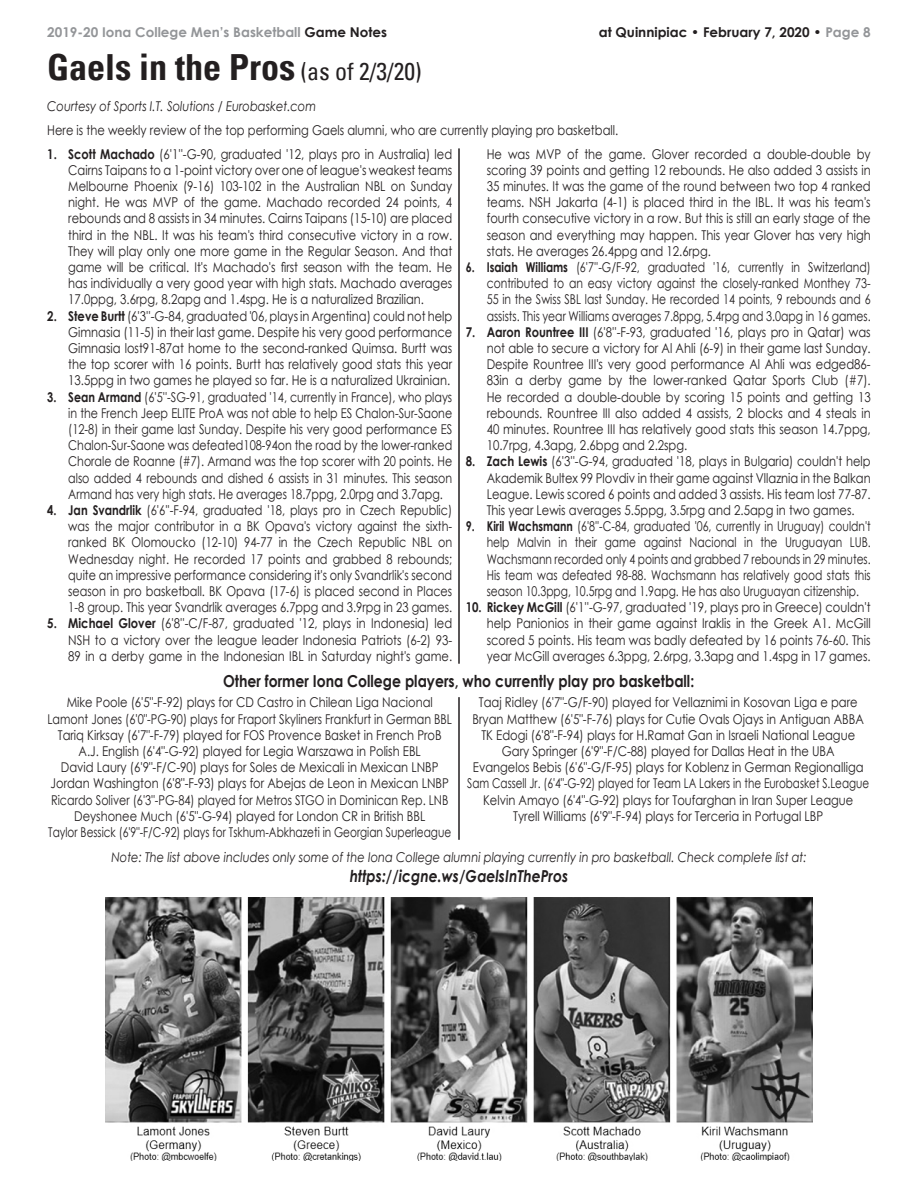
<style>
.page{position:relative;width:918px;height:1188px;background:#fff}
.page>*{position:absolute;margin:0;border:0;box-sizing:border-box;transform-origin:0 0}
.t1{font:700 condensed 36px "Univers";color:#231f20}
.t2{font:700 16.5px "Century Gothic";color:#231f20;scale:.85 1}
.t3{font:italic 700 16.5px "Century Gothic";color:#231f20;scale:.85 1}
.t4{font:13.5px/16.2px "Century Gothic";color:#231f20;text-align:justify;scale:.85 1}
.t5{font:13.5px/16.2px "Century Gothic";color:#231f20;text-align:justify;scale:.82 1}
.t6{font:13.5px/16.2px "Century Gothic";color:#231f20;text-align:justify;scale:.83 1}
.t7{font:13.5px/16.2px "Century Gothic";color:#231f20;text-align:justify;scale:.79 1}
.t8{font:13.5px/16.2px "Century Gothic";color:#231f20;text-align:justify;scale:.8 1}
.t9{font:italic 13.5px "Century Gothic";color:#231f20;scale:.85 1}
.t10{font:13.5px "Century Gothic";color:#231f20;scale:.78 1}
.t11{font:13.5px "Century Gothic";color:#231f20;scale:.77 1}
.t12{font:700 13.5px "Century Gothic";color:#939598}
.t13{font:700 13.5px "Century Gothic";color:#231f20}
.s1{color:#231f20}
.s2{color:#939598}
.s3{font-weight:400;font-size:24px}
.s4{font-weight:700}
</style>
<div class="page">
<hr style="left:459px;top:148px;width:1px;height:516px;background:#231f20">
<hr style="left:459px;top:697px;width:1px;height:143px;background:#231f20">
<img style="left:105px;top:898px;width:707px;height:263px">
<p class="t12" style="left:47px;top:22px;width:341px">2019-20 Iona College Men’s Basketball <span class="s1">Game Notes</span></p>
<p class="t13" style="left:599px;top:22px;width:273px">at Quinnipiac • February 7, 2020 • <span class="s2">Page 8</span></p>
<p class="t1" style="left:47px;top:45px;width:376px">Gaels in the Pros <span class="s3">(as of 2/3/20)</span></p>
<p class="t9" style="left:47px;top:97px;width:318px">Courtesy of Sports I.T. Solutions / Eurobasket.com</p>
<p class="t4" style="left:47px;top:122px;width:673px">Here is the weekly review of the top performing Gaels alumni, who are currently playing pro basketball.</p>
<p class="t4" style="left:68px;top:145px;width:453px;text-indent:-21px"><span class="s4">1. Scott Machado</span> (6'1''-G-90, graduated '12, plays pro in Australia) led Cairns Taipans to a 1-point victory over one of league's weakest teams Melbourne Phoenix (9-16) 103-102 in the Australian NBL on Sunday night. He was MVP of the game. Machado recorded 24 points, 4 rebounds and 8 assists in 34 minutes. Cairns Taipans (15-10) are placed third in the NBL. It was his team's third consecutive victory in a row.<br>They will play only one more game in the Regular Season. And that game will be critical. It's Machado's first season with the team. He has individually a very good year with high stats. Machado averages 17.0ppg, 3.6rpg, 8.2apg and 1.4spg. He is a naturalized Brazilian.</p>
<p class="t4" style="left:68px;top:307px;width:453px;text-indent:-21px"><span class="s4">2. Steve Burtt</span> (6'3''-G-84, graduated '06, plays in Argentina) could not help Gimnasia (11-5) in their last game. Despite his very good performance Gimnasia lost91-87at home to the second-ranked Quimsa. Burtt was the top scorer with 16 points. Burtt has relatively good stats this year 13.5ppg in two games he played so far. He is a naturalized Ukrainian.</p>
<p class="t5" style="left:68px;top:388px;width:470px;text-indent:-21px"><span class="s4">3. Sean Armand</span> (6'5''-SG-91, graduated '14, currently in France), who plays in the French Jeep ELITE ProA was not able to help ES Chalon-Sur-Saone (12-8) in their game last Sunday. Despite his very good performance ES Chalon-Sur-Saone was defeated108-94on the road by the lower-ranked Chorale de Roanne (#7). Armand was the top scorer with 20 points. He also added 4 rebounds and dished 6 assists in 31 minutes. This season Armand has very high stats. He averages 18.7ppg, 2.0rpg and 3.7apg.</p>
<p class="t6" style="left:68px;top:502px;width:464px;text-indent:-21px"><span class="s4">4. Jan Svandrlik</span> (6'6''-F-94, graduated '18, plays pro in Czech Republic) was the major contributor in a BK Opava's victory against the sixth&shy;ranked BK Olomoucko (12-10) 94-77 in the Czech Republic NBL on Wednesday night. He recorded 17 points and grabbed 8 rebounds; quite an impressive performance considering it's only Svandrlik's second season in pro basketball. BK Opava (17-6) is placed second in Places 1-8 group. This year Svandrlik averages 6.7ppg and 3.9rpg in 23 games.</p>
<p class="t4" style="left:68px;top:615px;width:453px;text-indent:-21px"><span class="s4">5. Michael Glover</span> (6'8''-C/F-87, graduated '12, plays in Indonesia) led NSH to a victory over the league leader Indonesia Patriots (6-2) 93- 89 in a derby game in the Indonesian IBL in Saturday night's game.</p>
<p class="t4" style="left:487px;top:145px;width:453px">He was MVP of the game. Glover recorded a double-double by scoring 39 points and getting 12 rebounds. He also added 3 assists in 35 minutes. It was the game of the round between two top 4 ranked teams. NSH Jakarta (4-1) is placed third in the IBL. It was his team's fourth consecutive victory in a row. But this is still an early stage of the season and everything may happen. This year Glover has very high stats. He averages 26.4ppg and 12.6rpg.</p>
<p class="t8" style="left:487px;top:259px;width:482px;text-indent:-21px"><span class="s4">6. Isaiah Williams</span> (6'7''-G/F-92, graduated '16, currently in Switzerland) contributed to an easy victory against the closely-ranked Monthey 73- 55 in the Swiss SBL last Sunday. He recorded 14 points, 9 rebounds and 6 assists. This year Williams averages 7.8ppg, 5.4rpg and 3.0apg in 16 games.</p>
<p class="t4" style="left:487px;top:324px;width:453px;text-indent:-21px"><span class="s4">7. Aaron Rountree III</span> (6'8''-F-93, graduated '16, plays pro in Qatar) was not able to secure a victory for Al Ahli (6-9) in their game last Sunday.<br>Despite Rountree III's very good performance Al Ahli was edged86- 83in a derby game by the lower-ranked Qatar Sports Club (#7).<br>He recorded a double-double by scoring 15 points and getting 13 rebounds. Rountree III also added 4 assists, 2 blocks and 4 steals in 40 minutes. Rountree III has relatively good stats this season 14.7ppg, 10.7rpg, 4.3apg, 2.6bpg and 2.2spg.</p>
<p class="t4" style="left:487px;top:453px;width:453px;text-indent:-21px"><span class="s4">8. Zach Lewis</span> (6'3''-G-94, graduated '18, plays in Bulgaria) couldn't help Akademik Bultex 99 Plovdiv in their game against Vllaznia in the Balkan League. Lewis scored 6 points and added 3 assists. His team lost 77-87.<br>This year Lewis averages 5.5ppg, 3.5rpg and 2.5apg in two games.</p>
<p class="t7" style="left:487px;top:518px;width:488px;text-indent:-21px"><span class="s4">9. Kiril Wachsmann</span> (6'8''-C-84, graduated '06, currently in Uruguay) couldn't help Malvin in their game against Nacional in the Uruguayan LUB.<br>Wachsmann recorded only 4 points and grabbed 7 rebounds in 29 minutes.<br>His team was defeated 98-88. Wachsmann has relatively good stats this season 10.3ppg, 10.5rpg and 1.9apg. He has also Uruguayan citizenship.</p>
<p class="t4" style="left:487px;top:599px;width:453px;text-indent:-21px"><span class="s4">10. Rickey McGill</span> (6'1''-G-97, graduated '19, plays pro in Greece) couldn't help Panionios in their game against Iraklis in the Greek A1. McGill scored 5 points. His team was badly defeated by 16 points 76-60. This year McGill averages 6.3ppg, 2.6rpg, 3.3apg and 1.4spg in 17 games.</p>
<p class="t2" style="left:223px;top:669px;width:556px">Other former Iona College players, who currently play pro basketball:</p>
<p class="t4" style="left:67px;top:694px;width:432px">Mike Poole (6'5"-F-92) plays for CD Castro in Chilean Liga Nacional</p>
<p class="t5" style="left:48px;top:710px;width:495px">Lamont Jones (6'0"-PG-90) plays for Fraport Skyliners Frankfurt in German BBL</p>
<p class="t4" style="left:58px;top:727px;width:453px">Tariq Kirksay (6'7"-F-79) played for FOS Provence Basket in French ProB</p>
<p class="t4" style="left:79px;top:743px;width:404px">A.J. English (6'4"-G-92) played for Legia Warszawa in Polish EBL</p>
<p class="t4" style="left:61px;top:759px;width:446px">David Laury (6'9"-F/C-90) plays for Soles de Mexicali in Mexican LNBP</p>
<p class="t4" style="left:51px;top:775px;width:470px">Jordan Washington (6'8"-F-93) plays for Abejas de Leon in Mexican LNBP</p>
<p class="t5" style="left:51px;top:791px;width:486px">Ricardo Soliver (6'3"-PG-84) played for Metros STGO in Dominican Rep. LNB</p>
<p class="t4" style="left:74px;top:808px;width:415px">Deyshonee Much (6'5"-G-94) played for London CR in British BBL</p>
<p class="t10" style="left:48px;top:823px;width:518px">Taylor Bessick (6'9"-F/C-92) plays for Tskhum-Abkhazeti in Georgian Superleague</p>
<p class="t4" style="left:479px;top:694px;width:447px">Taaj Ridley (6'7"-G/F-90) played for Vellaznimi in Kosovan Liga e pare</p>
<p class="t4" style="left:473px;top:710px;width:462px">Bryan Matthew (6'5"-F-76) plays for Cutie Ovals Ojays in Antiguan ABBA</p>
<p class="t4" style="left:481px;top:727px;width:441px">TK Edogi (6'8"-F-94) plays for H.Ramat Gan in Israeli National League</p>
<p class="t4" style="left:502px;top:743px;width:393px">Gary Springer (6'9"-F/C-88) played for Dallas Heat in the UBA</p>
<p class="t4" style="left:473px;top:759px;width:461px">Evangelos Bebis (6'6"-G/F-95) plays for Koblenz in German Regionalliga</p>
<p class="t11" style="left:467px;top:774px;width:524px">Sam Cassell Jr. (6'4"-G-92) played for Team LA Lakers in the Eurobasket S.League</p>
<p class="t4" style="left:483px;top:791px;width:437px">Kelvin Amayo (6'4"-G-92) plays for Toufarghan in Iran Super League</p>
<p class="t4" style="left:513px;top:808px;width:366px">Tyrell Williams (6'9"-F-94) plays for Terceria in Portugal LBP</p>
<p class="t9" style="left:111px;top:848px;width:820px">Note: The list above includes only some of the Iona College alumni playing currently in pro basketball. Check complete list at:</p>
<p class="t3" style="left:350px;top:863px;width:259px">https://icgne.ws/GaelsInThePros</p>
</div>
